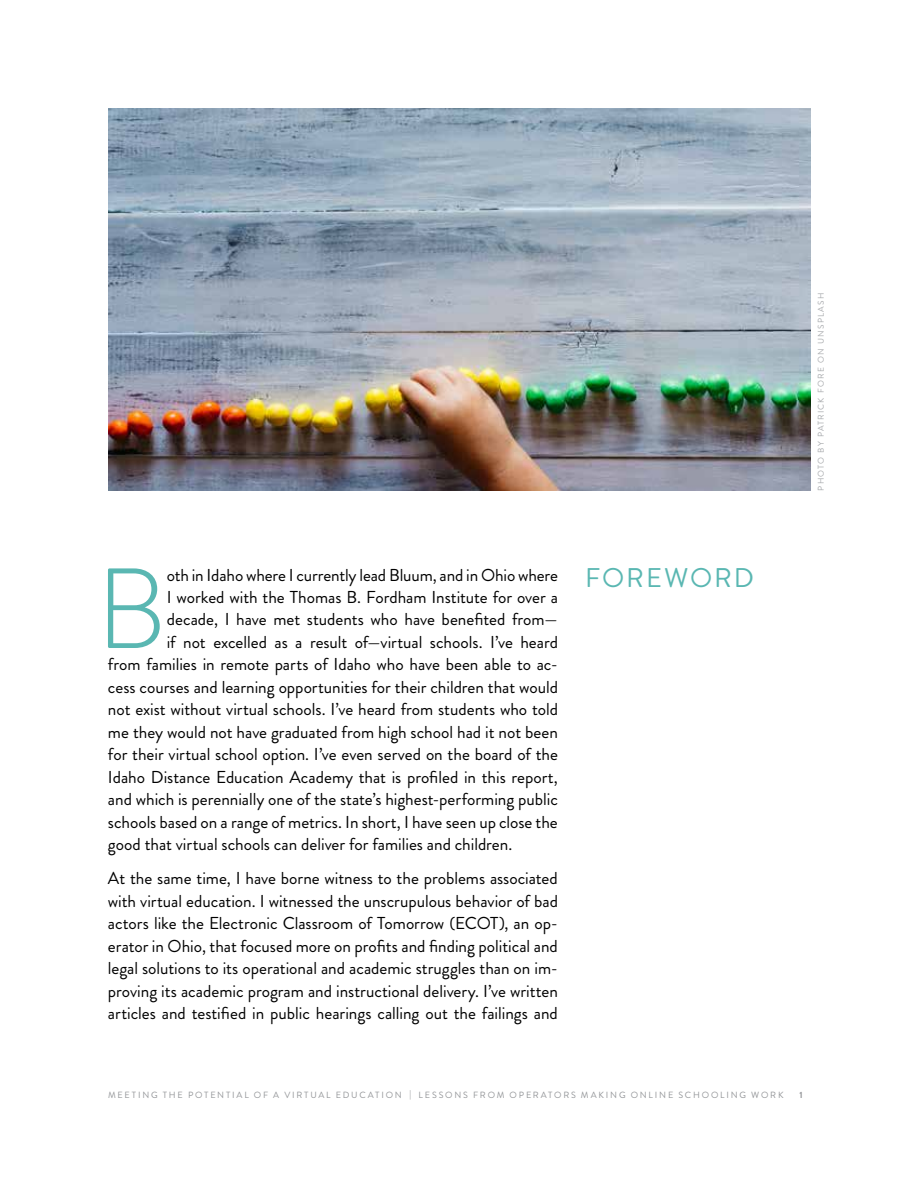
<style>
.page{position:relative;width:918px;height:1188px;background:#fff}
.page>*{position:absolute;margin:0;border:0;box-sizing:border-box;transform-origin:0 0}
.t1{font:300 113.7px "Brandon Grotesque";color:#5ab7b2}
.t2{font:27px "Brandon Grotesque";letter-spacing:.07em;color:#5ab7b2}
.t3{font:17.25px/22.5px "Brandon Grotesque";color:#000;text-align:justify}
.t4{font:9px "Brandon Grotesque";letter-spacing:.2em;color:#939598}
.t5{font:700 9px "Brandon Grotesque";color:#939598}
.t6{font:8.4px "Brandon Grotesque";letter-spacing:.13em;color:#a7a9ac}
</style>
<div class="page">
<img style="left:108px;top:108px;width:702px;height:382px">
<p class="t6" style="left:815px;top:490px;width:199px;rotate:-90deg">photo by patrick fore on unsplash</p>
<h1 class="t1" style="left:96px;top:531px;width:72px">B</h1>
<p class="t3" style="left:167px;top:564px;width:393px">oth in Idaho where I currently lead Bluum, and in Ohio where</p>
<p class="t3" style="left:167px;top:586px;width:393px">I worked with the Thomas B. Fordham Institute for over a</p>
<p class="t3" style="left:167px;top:609px;width:393px">decade, I have met students who have benefited from—</p>
<p class="t3" style="left:167px;top:631px;width:393px">if not excelled as a result of—virtual schools. I’ve heard</p>
<p class="t3" style="left:108px;top:654px;width:452px">from families in remote parts of Idaho who have been able to ac-</p>
<p class="t3" style="left:108px;top:676px;width:452px">cess courses and learning opportunities for their children that would</p>
<p class="t3" style="left:108px;top:699px;width:452px">not exist without virtual schools. I’ve heard from students who told</p>
<p class="t3" style="left:108px;top:721px;width:452px">me they would not have graduated from high school had it not been</p>
<p class="t3" style="left:108px;top:744px;width:452px">for their virtual school option. I’ve even served on the board of the</p>
<p class="t3" style="left:108px;top:766px;width:452px">Idaho Distance Education Academy that is profiled in this report,</p>
<p class="t3" style="left:108px;top:789px;width:451px">and which is perennially one of the state’s highest-performing public</p>
<p class="t3" style="left:108px;top:811px;width:451px">schools based on a range of metrics. In short, I have seen up close the</p>
<p class="t3" style="left:108px;top:834px;width:406px">good that virtual schools can deliver for families and children.</p>
<p class="t3" style="left:108px;top:867px;width:452px">At the same time, I have borne witness to the problems associated with virtual education. I witnessed the unscrupulous behavior of bad actors like the Electronic Classroom of Tomorrow (ECOT), an op&shy;erator in Ohio, that focused more on profits and finding political and legal solutions to its operational and academic struggles than on im&shy;proving its academic program and instructional delivery. I’ve written articles and testified in public hearings calling out the failings and</p>
<h2 class="t2" style="left:585px;top:559px;width:170px">FOREWORD</h2>
<p class="t4" style="left:108px;top:1089px;width:677px">MEETING THE POTENTIAL OF A VIRTUAL EDUCATION | LESSONS FROM OPERATORS MAKING ONLINE SCHOOLING WORK</p>
<p class="t5" style="left:800px;top:1089px;width:5px">1</p>
</div>
